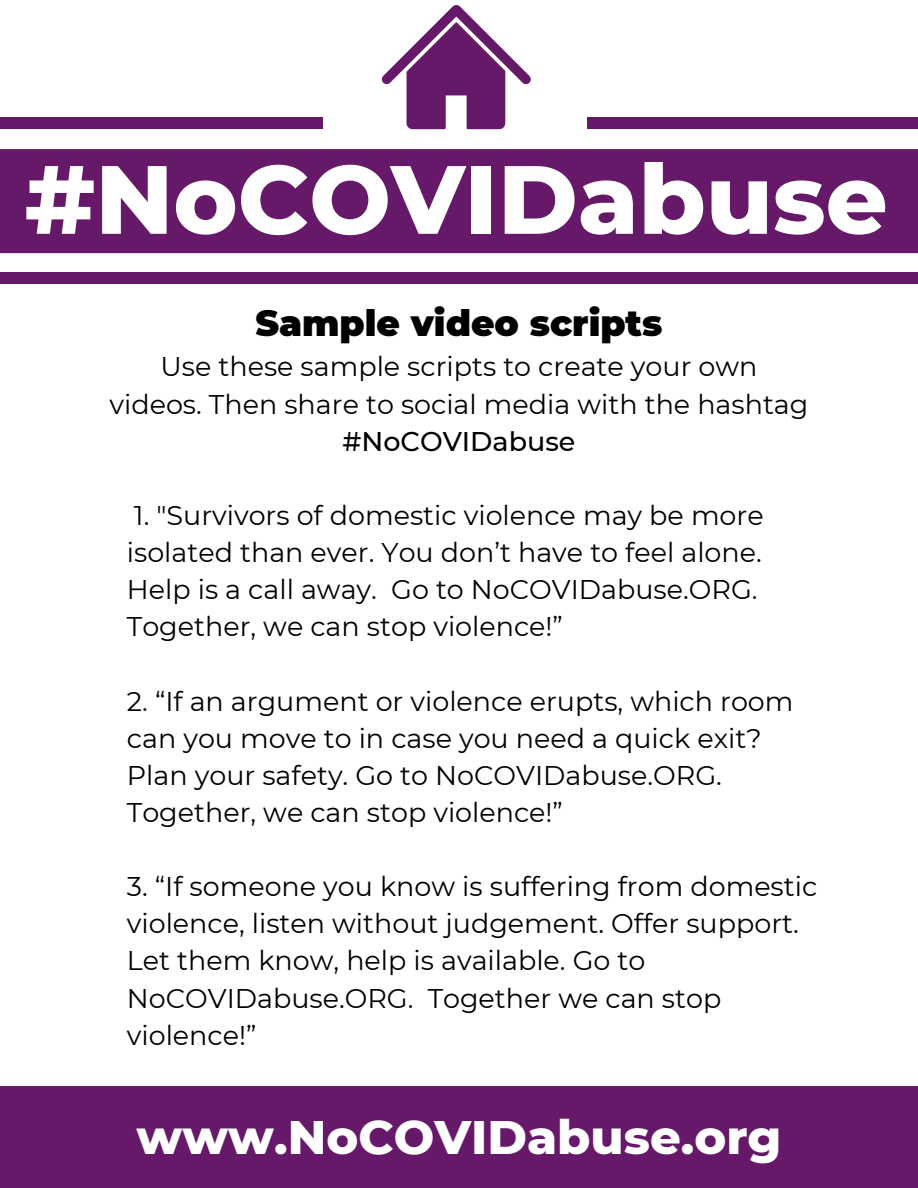
<style>
.page{position:relative;width:918px;height:1188px;background:#fff}
.page>*{position:absolute;margin:0;border:0;box-sizing:border-box;transform-origin:0 0}
.t1{font:800 96.75px "Montserrat";color:#fff}
.t2{font:800 48px "Montserrat";color:#fff}
.t3{font:900 36px "Montserrat";color:#000}
.t4{font:27px/37.2px "Montserrat";color:#000}
.t5{font:500 27px "Montserrat";color:#000}
</style>
<div class="page">
<div style="left:0;top:149px;width:918px;height:104px;background:#671969"></div>
<div style="left:0;top:118px;width:323px;height:11px;background:#671969"></div>
<div style="left:587px;top:118px;width:331px;height:11px;background:#671969"></div>
<div style="left:0;top:273px;width:918px;height:11px;background:#671969"></div>
<svg style="left:382px;top:5px;width:149px;height:124px"></svg>
<div style="left:0;top:1086px;width:918px;height:102px;background:#671969"></div>
<h1 class="t1" style="left:25px;top:140px;width:865px">#NoCOVIDabuse</h1>
<h3 class="t3" style="left:255px;top:301px;width:409px">Sample video scripts</h3>
<p class="t4" style="left:110px;top:348px;width:700px;text-align:center">Use these sample scripts to create your own<br>videos. Then share to social media with the hashtag</p>
<p class="t5" style="left:342px;top:425px;width:235px">#NoCOVIDabuse</p>
<p class="t4" style="left:127px;top:497px;width:638px">1. "Survivors of domestic violence may be more isolated than ever. You don’t have to feel alone.<br>Help is a call away. Go to NoCOVIDabuse.ORG.<br>Together, we can stop violence!”</p>
<p class="t4" style="left:127px;top:682px;width:668px">2. “If an argument or violence erupts, which room can you move to in case you need a quick exit?<br>Plan your safety. Go to NoCOVIDabuse.ORG.<br>Together, we can stop violence!”</p>
<p class="t4" style="left:127px;top:868px;width:692px">3. “If someone you know is suffering from domestic violence, listen without judgement. Offer support.<br>Let them know, help is available. Go to NoCOVIDabuse.ORG. Together we can stop violence!”</p>
<h2 class="t2" style="left:137px;top:1107px;width:646px">www.NoCOVIDabuse.org</h2>
</div>
